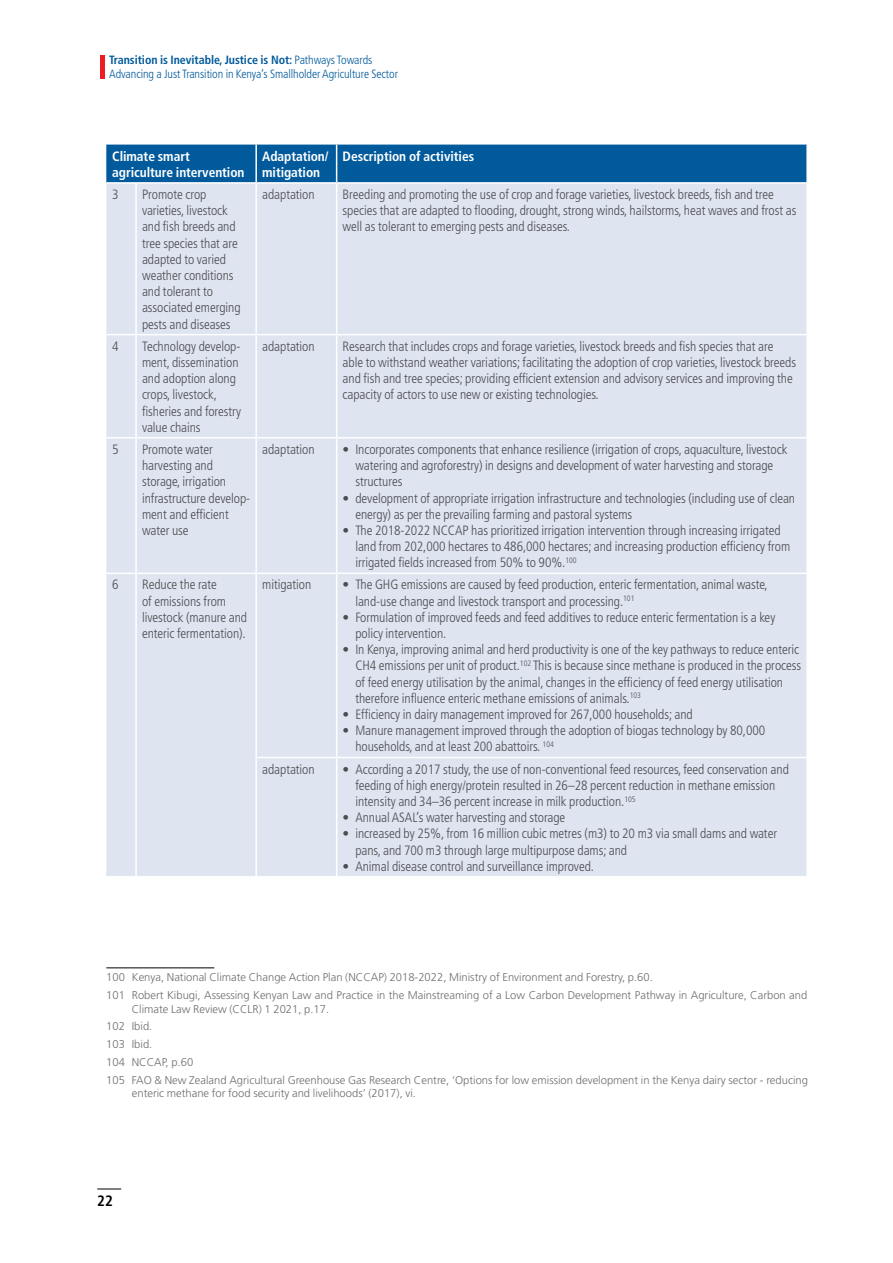
<style>
.page{position:relative;width:893px;height:1263px;background:#fff}
.page>*{position:absolute;margin:0;border:0;box-sizing:border-box;transform-origin:0 0}
.t1{font:700 condensed 15px "Frutiger LT Std";color:#000}
.t2{font:300 condensed 13.5px/16.2px "Frutiger LT Std";letter-spacing:-.005em;color:#4d4d4f}
.t3{font:700 condensed 13.5px/16.2px "Frutiger LT Std";letter-spacing:-.005em;color:#fff}
.t4{font:300 condensed 12px/14.4px "Frutiger LT Std";letter-spacing:-.005em;color:#005a9c}
.t5{font:300 11.25px/17.7px "Frutiger LT Std";color:#6d6e71}
.s1{font-weight:700}
</style>
<div class="page">
<div style="left:106px;top:145px;width:700px;height:37px;background:#005a9c"></div>
<div style="left:106px;top:184px;width:700px;height:692px;background:#dee4f0"></div>
<hr style="left:255px;top:145px;width:2px;height:37px;background:#fff">
<hr style="left:336px;top:145px;width:1px;height:37px;background:#fff">
<hr style="left:135px;top:184px;width:2px;height:150px;background:#fff">
<hr style="left:255px;top:184px;width:2px;height:150px;background:#fff">
<hr style="left:336px;top:184px;width:1px;height:150px;background:#fff">
<hr style="left:135px;top:335px;width:2px;height:102px;background:#fff">
<hr style="left:255px;top:335px;width:2px;height:102px;background:#fff">
<hr style="left:336px;top:335px;width:1px;height:102px;background:#fff">
<hr style="left:135px;top:438px;width:2px;height:135px;background:#fff">
<hr style="left:255px;top:438px;width:2px;height:135px;background:#fff">
<hr style="left:336px;top:438px;width:1px;height:135px;background:#fff">
<hr style="left:135px;top:574px;width:2px;height:183px;background:#fff">
<hr style="left:135px;top:757px;width:2px;height:119px;background:#fff">
<hr style="left:255px;top:574px;width:2px;height:183px;background:#fff">
<hr style="left:336px;top:574px;width:1px;height:183px;background:#fff">
<hr style="left:255px;top:758px;width:2px;height:118px;background:#fff">
<hr style="left:336px;top:758px;width:1px;height:118px;background:#fff">
<hr style="left:106px;top:334px;width:30px;height:1px;background:#fff">
<hr style="left:136px;top:334px;width:120px;height:1px;background:#fff">
<hr style="left:256px;top:334px;width:81px;height:1px;background:#fff">
<hr style="left:337px;top:334px;width:471px;height:1px;background:#fff">
<hr style="left:106px;top:437px;width:30px;height:1px;background:#fff">
<hr style="left:136px;top:437px;width:120px;height:1px;background:#fff">
<hr style="left:256px;top:437px;width:81px;height:1px;background:#fff">
<hr style="left:337px;top:437px;width:471px;height:1px;background:#fff">
<hr style="left:106px;top:573px;width:30px;height:1px;background:#fff">
<hr style="left:136px;top:573px;width:120px;height:1px;background:#fff">
<hr style="left:256px;top:573px;width:81px;height:1px;background:#fff">
<hr style="left:337px;top:573px;width:471px;height:1px;background:#fff">
<hr style="left:255px;top:757px;width:82px;height:1px;background:#fff">
<hr style="left:337px;top:757px;width:471px;height:1px;background:#fff">
<hr style="left:106px;top:967px;width:108px;height:1px;background:#000">
<svg style="left:97px;top:1188px;width:24px;height:1px"></svg>
<hr style="left:100px;top:55px;width:4px;height:24px;background:#ed1d24">
<p class="t4" style="left:109px;top:53px;width:290px"><span class="s1">Transition is Inevitable, Justice is Not:</span> Pathways Towards<br>Advancing a Just Transition in Kenya’s Smallholder Agriculture Sector</p>
<p class="t3" style="left:112px;top:148px;width:134px">Climate smart agriculture intervention</p>
<p class="t3" style="left:262px;top:148px;width:68px">Adaptation/ mitigation</p>
<p class="t3" style="left:343px;top:148px;width:133px">Description of activities</p>
<p class="t2" style="left:112px;top:186px;width:8px">3</p>
<p class="t2" style="left:142px;top:186px;width:100px">Promote crop varieties, livestock and fish breeds and tree species that are adapted to varied weather conditions and tolerant to associated emerging pests and diseases</p>
<p class="t2" style="left:262px;top:186px;width:54px">adaptation</p>
<p class="t2" style="left:343px;top:186px;width:455px">Breeding and promoting the use of crop and forage varieties, livestock breeds, fish and tree species that are adapted to flooding, drought, strong winds, hailstorms, heat waves and frost as well as tolerant to emerging pests and diseases.</p>
<p class="t2" style="left:112px;top:338px;width:8px">4</p>
<p class="t2" style="left:142px;top:338px;width:100px">Technology develop&shy;ment, dissemination and adoption along crops, livestock, fisheries and forestry value chains</p>
<p class="t2" style="left:262px;top:338px;width:54px">adaptation</p>
<p class="t2" style="left:343px;top:338px;width:455px">Research that includes crops and forage varieties, livestock breeds and fish species that are able to withstand weather variations; facilitating the adoption of crop varieties, livestock breeds and fish and tree species; providing efficient extension and advisory services and improving the capacity of actors to use new or existing technologies.</p>
<p class="t2" style="left:112px;top:441px;width:8px">5</p>
<p class="t2" style="left:142px;top:441px;width:110px">Promote water harvesting and storage, irrigation infrastructure develop&shy;ment and efficient water use</p>
<p class="t2" style="left:262px;top:441px;width:54px">adaptation</p>
<p class="t2" style="left:355px;top:441px;width:434px;text-indent:-13px">• Incorporates components that enhance resilience (irrigation of crops, aquaculture, livestock watering and agroforestry) in designs and development of water harvesting and storage structures</p>
<p class="t2" style="left:355px;top:490px;width:441px;text-indent:-13px">• development of appropriate irrigation infrastructure and technologies (including use of clean energy) as per the prevailing farming and pastoral systems</p>
<p class="t2" style="left:355px;top:522px;width:436px;text-indent:-13px">• The 2018-2022 NCCAP has prioritized irrigation intervention through increasing irrigated land from 202,000 hectares to 486,000 hectares; and increasing production efficiency from irrigated fields increased from 50% to 90%.<sup>100</sup></p>
<p class="t2" style="left:112px;top:577px;width:8px">6</p>
<p class="t2" style="left:142px;top:577px;width:107px">Reduce the rate<br>of emissions from livestock (manure and enteric fermentation).</p>
<p class="t2" style="left:262px;top:577px;width:51px">mitigation</p>
<p class="t2" style="left:355px;top:577px;width:414px;text-indent:-13px">• The GHG emissions are caused by feed production, enteric fermentation, animal waste, land-use change and livestock transport and processing.<sup>101</sup></p>
<p class="t2" style="left:355px;top:609px;width:421px;text-indent:-13px">• Formulation of improved feeds and feed additives to reduce enteric fermentation is a key policy intervention.</p>
<p class="t2" style="left:355px;top:642px;width:447px;text-indent:-13px">• In Kenya, improving animal and herd productivity is one of the key pathways to reduce enteric CH4 emissions per unit of product.<sup>102</sup> This is because since methane is produced in the process of feed energy utilisation by the animal, changes in the efficiency of feed energy utilisation therefore influence enteric methane emissions of animals.<sup>103</sup></p>
<p class="t2" style="left:343px;top:706px;width:352px">• Efficiency in dairy management improved for 267,000 households; and</p>
<p class="t2" style="left:355px;top:723px;width:411px;text-indent:-13px">• Manure management improved through the adoption of biogas technology by 80,000 households, and at least 200 abattoirs. <sup>104</sup></p>
<p class="t2" style="left:262px;top:761px;width:54px">adaptation</p>
<p class="t2" style="left:355px;top:761px;width:435px;text-indent:-13px">• According a 2017 study, the use of non-conventional feed resources, feed conservation and feeding of high energy/protein resulted in 26–28 percent reduction in methane emission intensity and 34–36 percent increase in milk production.<sup>105</sup></p>
<p class="t2" style="left:343px;top:810px;width:224px">• Annual ASAL’s water harvesting and storage</p>
<p class="t2" style="left:355px;top:826px;width:423px;text-indent:-13px">• increased by 25%, from 16 million cubic metres (m3) to 20 m3 via small dams and water pans, and 700 m3 through large multipurpose dams; and</p>
<p class="t2" style="left:343px;top:858px;width:253px">• Animal disease control and surveillance improved.</p>
<p class="t5" style="left:106px;top:969px;width:703px">100 Kenya, National Climate Change Action Plan (NCCAP) 2018-2022, Ministry of Environment and Forestry, p.60.<br>101 Robert Kibugi, Assessing Kenyan Law and Practice in the Mainstreaming of a Low Carbon Development Pathway in Agriculture, Carbon and</p>
<p class="t5" style="left:106px;top:1000px;width:703px;text-indent:26px">Climate Law Review (CCLR) 1 2021, p.17.<br>102 Ibid.<br>103 Ibid.<br>104 NCCAP, p.60<br>105 FAO &amp; New Zealand Agricultural Greenhouse Gas Research Centre, ‘Options for low emission development in the Kenya dairy sector - reducing</p>
<p class="t5" style="left:132px;top:1084px;width:286px">enteric methane for food security and livelihoods’ (2017), vi.</p>
<p class="t1" style="left:97px;top:1192px;width:17px">22</p>
</div>
